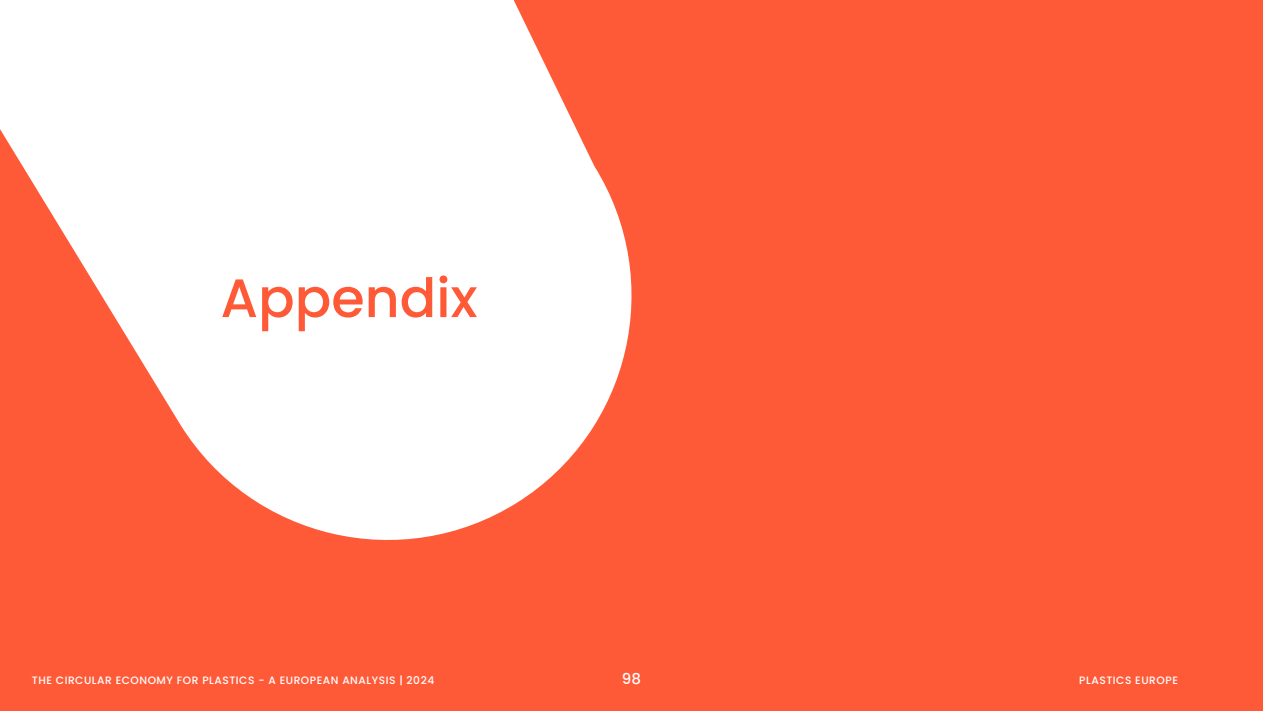
<style>
.page{position:relative;width:1263px;height:711px;background:#fff}
.page>*{position:absolute;margin:0;border:0;box-sizing:border-box;transform-origin:0 0}
.Chapter_TLT{font:500 54px "Poppins";color:#ff5a38}
.t1{font:500 15px "Poppins";color:#fff}
.t2{font:500 10.65px "Poppins";letter-spacing:.05em;color:#fff}
</style>
<div class="page">
<div style="left:0;top:0;width:1263px;height:710px;background:#ff5a38"></div>
<svg style="left:0;top:0;width:632px;height:540px;fill:#fff"></svg>
<p class="Chapter_TLT" style="left:220px;top:266px;width:259px">Appendix</p>
<p class="t2" style="left:32px;top:673px;width:404px">THE CIRCULAR ECONOMY FOR PLASTICS - A EUROPEAN ANALYSIS | 2024</p>
<h2 class="t1" style="left:622px;top:669px;width:21px">98</h2>
<p class="t2" style="left:1079px;top:673px;width:100px">PLASTICS EUROPE</p>
</div>
